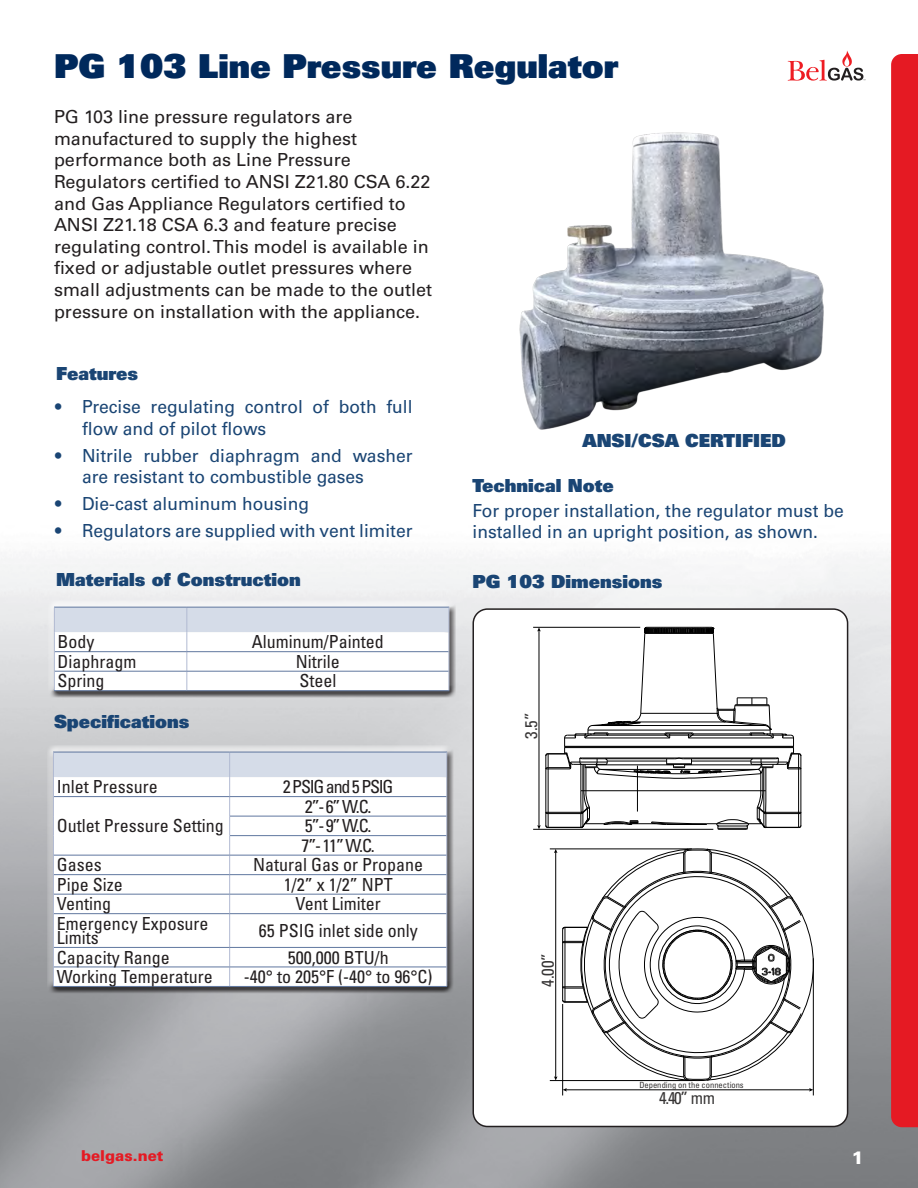
<style>
.page{position:relative;width:918px;height:1188px;background:#fff}
.page>*{position:absolute;margin:0;border:0;box-sizing:border-box;transform-origin:0 0}
.Head_Start{font:33px "Univers LT Std X Black";color:#00295c}
.Basic_Parg_New_Layou{font:18px/21.6px "Univers LT Std";color:#231f20}
.t1{font:condensed 18px/19.5px "Univers LT Std";color:#231f20}
.Basic_Parg_New_Layou-2{font:18px/21.6px "Univers LT Std";color:#1a4574}
.Sub_Head_Start{font:18px "Univers LT Std X Black";color:#1a4574}
.t2{font:condensed 18px "Univers LT Std";letter-spacing:-.07em;color:#231f20}
.t3{font:900 18px "Univers";color:#fff}
.t4{font:condensed 17.1px "Univers LT Std";color:#373535}
.t5{font:condensed 16.95px "Univers LT Std";color:#373535}
.t6{font:900 15px "Univers";color:#e51a23}
.t7{font:condensed 8.55px "Univers LT Std";letter-spacing:-.01em;color:#373535}
</style>
<div class="page">
<img style="left:0;top:50px;width:918px;height:1138px">
<div style="left:891px;top:54px;width:27px;height:1073px;background:#e51a23"></div>
<svg style="left:788px;top:51px;width:77px;height:30px"></svg>
<img style="left:510px;top:110px;width:318px;height:324px">
<div style="left:473px;top:609px;width:375px;height:518px;background:#fff;border-radius:14px"></div>
<div style="left:472px;top:608px;width:376px;height:519px;border:2px solid #231f20;border-radius:14px"></div>
<hr style="left:801px;top:756px;width:1px;height:70px;background:#000">
<hr style="left:533px;top:829px;width:180px;height:1px;background:#000">
<hr style="left:533px;top:627px;width:107px;height:1px;background:#000">
<svg style="left:537px;top:627px;width:264px;height:203px"></svg>
<hr style="left:550px;top:1080px;width:142px;height:1px;background:#000">
<hr style="left:550px;top:849px;width:142px;height:1px;background:#000">
<svg style="left:554px;top:849px;width:248px;height:232px"></svg>
<hr style="left:562px;top:1004px;width:1px;height:91px;background:#000">
<hr style="left:813px;top:958px;width:1px;height:137px;background:#000">
<hr style="left:565px;top:1090px;width:246px;height:1px;background:#000">
<svg style="left:563px;top:1088px;width:4px;height:4px"></svg>
<svg style="left:809px;top:1088px;width:4px;height:4px"></svg>
<div style="left:48px;top:747px;width:406px;height:247px;background:#231f20;opacity:.75"></div>
<svg style="left:54px;top:914px;width:392px;height:72px"></svg>
<hr style="left:53px;top:914px;width:1px;height:33px;background:#b1bad2">
<hr style="left:229px;top:914px;width:1px;height:33px;background:#b1bad2">
<hr style="left:446px;top:914px;width:1px;height:33px;background:#b1bad2">
<svg style="left:53px;top:947px;width:1px;height:39px"></svg>
<svg style="left:229px;top:948px;width:1px;height:38px"></svg>
<svg style="left:446px;top:947px;width:1px;height:39px"></svg>
<hr style="left:53px;top:986px;width:177px;height:1px;background:#60779f">
<hr style="left:230px;top:986px;width:217px;height:1px;background:#60779f">
<hr style="left:54px;top:947px;width:176px;height:1px;background:#60779f">
<hr style="left:230px;top:947px;width:216px;height:1px;background:#60779f">
<hr style="left:54px;top:967px;width:176px;height:1px;background:#60779f">
<hr style="left:230px;top:967px;width:216px;height:1px;background:#60779f">
<svg style="left:53px;top:752px;width:394px;height:162px"></svg>
<div style="left:48px;top:600px;width:407px;height:95px;background:#f2f2f2"></div>
<div style="left:49px;top:603px;width:407px;height:95px;background:#231f20;opacity:.75"></div>
<svg style="left:54px;top:607px;width:396px;height:84px"></svg>
<p class="Head_Start" style="left:54px;top:44px;width:566px">PG 103 Line Pressure Regulator</p>
<p class="Basic_Parg_New_Layou" style="left:54px;top:106px;width:380px">PG 103 line pressure regulators are manufactured to supply the highest performance both as Line Pressure Regulators certified to ANSI Z21.80 CSA 6.22 and Gas Appliance Regulators certified to ANSI Z21.18 CSA 6.3 and feature precise regulating control. This model is available in fixed or adjustable outlet pressures where small adjustments can be made to the outlet pressure on installation with the appliance.</p>
<p class="Sub_Head_Start" style="left:56px;top:362px;width:83px">Features</p>
<p class="Basic_Parg_New_Layou-2" style="left:82px;top:396px;width:332px;text-indent:-27px">• Precise regulating control of both full flow and of pilot flows</p>
<p class="Basic_Parg_New_Layou-2" style="left:82px;top:445px;width:332px;text-indent:-27px">• Nitrile rubber diaphragm and washer are resistant to combustible gases</p>
<p class="Basic_Parg_New_Layou-2" style="left:55px;top:493px;width:255px">• Die-cast aluminum housing</p>
<p class="Basic_Parg_New_Layou-2" style="left:55px;top:520px;width:359px">• Regulators are supplied with vent limiter</p>
<p class="Sub_Head_Start" style="left:56px;top:568px;width:246px">Materials of Construction</p>
<p class="t1" style="left:58px;top:632px;width:38px">Body</p>
<p class="t1" style="left:252px;top:632px;width:133px">Aluminum/Painted</p>
<p class="t1" style="left:58px;top:652px;width:80px">Diaphragm</p>
<p class="t1" style="left:296px;top:652px;width:45px">Nitrile</p>
<p class="t1" style="left:58px;top:671px;width:48px">Spring</p>
<p class="t1" style="left:299px;top:671px;width:39px">Steel</p>
<p class="Sub_Head_Start" style="left:54px;top:710px;width:137px">Specifications</p>
<p class="t1" style="left:57px;top:777px;width:102px">Inlet Pressure</p>
<p class="t2" style="left:283px;top:776px;width:112px">2 PSIG and 5 PSIG</p>
<p class="t1" style="left:57px;top:816px;width:168px">Outlet Pressure Setting</p>
<p class="t1" style="left:302px;top:796px;width:75px">2”- 6” W.C.<br>5”- 9” W.C.<br>7”- 11” W.C.</p>
<p class="t1" style="left:57px;top:855px;width:46px">Gases</p>
<p class="t1" style="left:253px;top:855px;width:171px">Natural Gas or Propane</p>
<p class="t1" style="left:57px;top:875px;width:68px">Pipe Size</p>
<p class="t1" style="left:284px;top:875px;width:110px">1/2” x 1/2” NPT</p>
<p class="t1" style="left:57px;top:894px;width:56px">Venting</p>
<p class="t1" style="left:296px;top:894px;width:87px">Vent Limiter</p>
<p class="t1" style="left:57px;top:916px;width:153px;line-height:14.2px">Emergency Exposure<br>Limits</p>
<p class="t1" style="left:259px;top:921px;width:160px">65 PSIG inlet side only</p>
<p class="t1" style="left:57px;top:947px;width:115px">Capacity Range</p>
<p class="t1" style="left:288px;top:947px;width:102px">500,000 BTU/h</p>
<p class="t1" style="left:57px;top:967px;width:157px">Working Temperature</p>
<p class="t1" style="left:244px;top:967px;width:190px">-40° to 205°F (-40° to 96°C)</p>
<p class="Sub_Head_Start" style="left:582px;top:429px;width:205px">ANSI/CSA CERTIFIED</p>
<p class="Sub_Head_Start" style="left:472px;top:473px;width:143px">Technical Note</p>
<p class="Basic_Parg_New_Layou-2" style="left:472px;top:500px;width:373px">For proper installation, the regulator must be installed in an upright position, as shown.</p>
<p class="Sub_Head_Start" style="left:472px;top:569px;width:191px">PG 103 Dimensions</p>
<p class="t5" style="left:520px;top:739px;width:27px;rotate:-90deg">3.5”</p>
<p class="t4" style="left:537px;top:987px;width:35px;rotate:-90deg">4.00”</p>
<p class="t7" style="left:639px;top:1080px;width:106px">Depending on the connections</p>
<p class="t4" style="left:659px;top:1087px;width:58px">4.40” mm</p>
<p class="t6" style="left:81px;top:1146px;width:84px">belgas.net</p>
<p class="t3" style="left:852px;top:1147px;width:14px">1</p>
</div>
